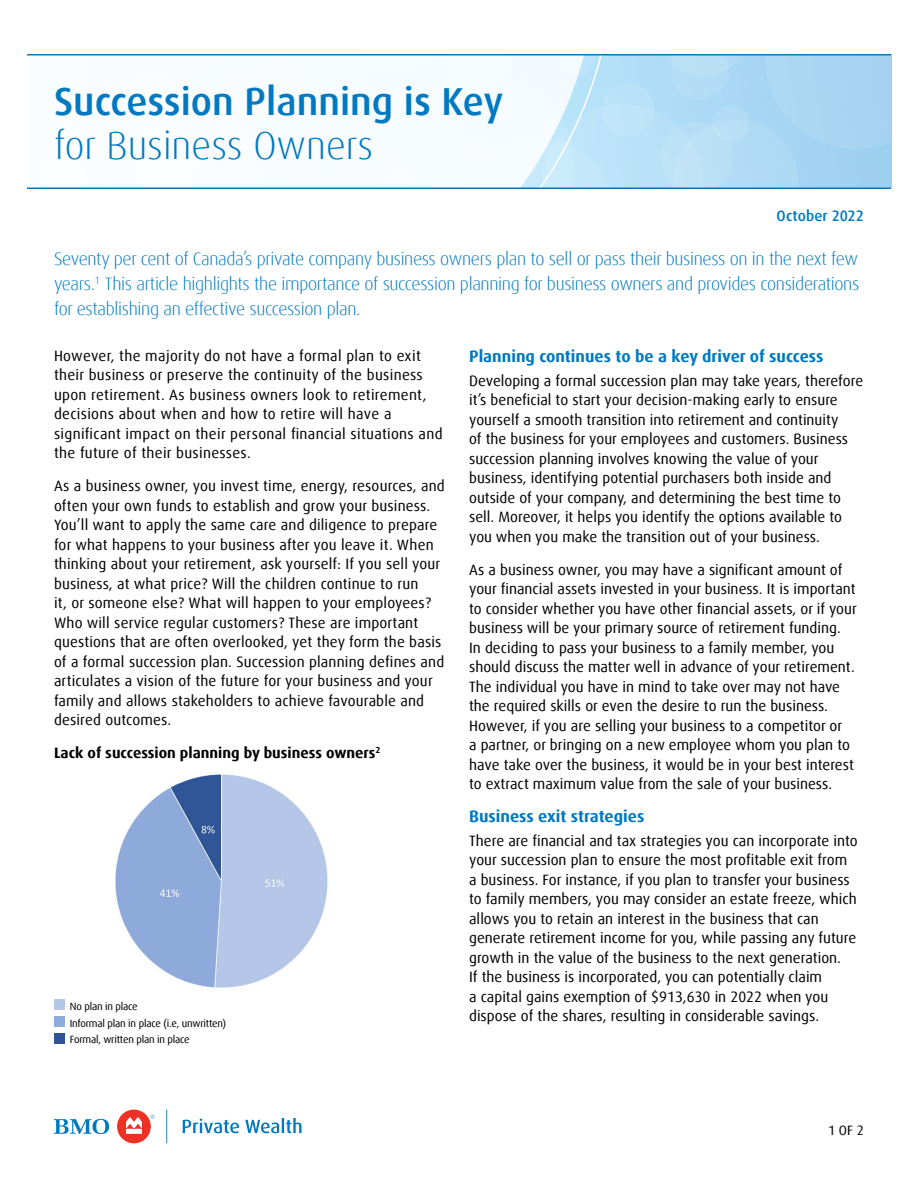
<style>
.page{position:relative;width:918px;height:1188px;background:#fff}
.page>*{position:absolute;margin:0;border:0;box-sizing:border-box;transform-origin:0 0}
.Headline_H1{font:500 39px "Dax Offc Pro";color:#0079c1}
.Headline_H1-2{font:300 39px "Dax Offc Pro";color:#0079c1}
.Intro_Copy_Blue_copy{font:300 18px/24.8px "Dax Offc Pro";letter-spacing:-.02em;color:#0079c1;text-align:justify}
.t1{font:700 16.5px "Dax Offc Pro";color:#0079c1}
.Body_Copy_copy{font:15px/19.5px "Dax Offc Pro";color:#000}
.Body_Copy_copy-2{font:15px/19.5px "Dax Offc Pro";letter-spacing:.02em;color:#000}
.Body_Copy_copy-3{font:700 15px "Dax Offc Pro";color:#000}
.Entity_and_Date_P{font:500 15px "Dax Offc Pro";letter-spacing:.005em;color:#0079c1}
.t2{font:13.5px "Dax Offc Pro";color:#000}
.t3{font:10.5px/16.6px "Dax Offc Pro";letter-spacing:-.02em;color:#000}
</style>
<div class="page">
<svg style="left:614px;top:56px;width:277px;height:132px;background:#aed9f3"></svg>
<svg style="left:27px;top:56px;width:587px;height:132px"></svg>
<hr style="left:27px;top:54px;width:864px;height:2px;background:#0079c1">
<hr style="left:27px;top:188px;width:864px;height:1px;background:#0079c1">
<div style="left:117px;top:1110px;width:34px;height:33px;background:#ee3124;border-radius:50%"></div>
<svg style="left:126px;top:1117px;width:16px;height:17px"></svg>
<svg style="left:183px;top:1119px;width:56px;height:14px"></svg>
<svg style="left:245px;top:1118px;width:57px;height:15px"></svg>
<svg style="left:54px;top:1119px;width:55px;height:15px"></svg>
<svg style="left:151px;top:1115px;width:4px;height:4px"></svg>
<svg style="left:166px;top:1110px;width:1px;height:33px"></svg>
<img style="left:115px;top:774px;width:213px;height:214px">
<div style="left:54px;top:999px;width:11px;height:11px;background:#b4c7e7"></div>
<div style="left:54px;top:1016px;width:11px;height:11px;background:#8faadc"></div>
<div style="left:54px;top:1033px;width:11px;height:10px;background:#2f5597"></div>
<h1 class="Headline_H1" style="left:54px;top:76px;width:451px">Succession Planning is Key</h1>
<h1 class="Headline_H1-2" style="left:54px;top:120px;width:321px">for Business Owners</h1>
<p class="Entity_and_Date_P" style="left:777px;top:206px;width:89px">October 2022</p>
<p class="Intro_Copy_Blue_copy" style="left:54px;top:247px;width:807px">Seventy per cent of Canada’s private company business owners plan to sell or pass their business on in the next few years.<sup>1</sup> This article highlights the importance of succession planning for business owners and provides considerations for establishing an effective succession plan.</p>
<p class="Body_Copy_copy-2" style="left:54px;top:346px;width:390px">However, the majority do not have a formal plan to exit their business or preserve the continuity of the business upon retirement. As business owners look to retirement, decisions about when and how to retire will have a significant impact on their personal financial situations and the future of their businesses.</p>
<p class="Body_Copy_copy" style="left:54px;top:476px;width:392px">As a business owner, you invest time, energy, resources, and often your own funds to establish and grow your business.<br>You’ll want to apply the same care and diligence to prepare for what happens to your business after you leave it. When thinking about your retirement, ask yourself: If you sell your business, at what price? Will the children continue to run<br>it, or someone else? What will happen to your employees?<br>Who will service regular customers? These are important questions that are often overlooked, yet they form the basis of a formal succession plan. Succession planning defines and articulates a vision of the future for your business and your family and allows stakeholders to achieve favourable and desired outcomes.</p>
<p class="Body_Copy_copy-3" style="left:54px;top:743px;width:328px">Lack of succession planning by business owners<sup>2</sup></p>
<h2 class="t1" style="left:469px;top:345px;width:356px">Planning continues to be a key driver of success</h2>
<p class="Body_Copy_copy" style="left:469px;top:371px;width:396px">Developing a formal succession plan may take years, therefore it’s beneficial to start your decision-making early to ensure yourself a smooth transition into retirement and continuity<br>of the business for your employees and customers. Business succession planning involves knowing the value of your business, identifying potential purchasers both inside and outside of your company, and determining the best time to sell. Moreover, it helps you identify the options available to you when you make the transition out of your business.</p>
<p class="Body_Copy_copy" style="left:469px;top:560px;width:389px">As a business owner, you may have a significant amount of your financial assets invested in your business. It is important to consider whether you have other financial assets, or if your business will be your primary source of retirement funding.<br>In deciding to pass your business to a family member, you should discuss the matter well in advance of your retirement.<br>The individual you have in mind to take over may not have the required skills or even the desire to run the business.<br>However, if you are selling your business to a competitor or<br>a partner, or bringing on a new employee whom you plan to have take over the business, it would be in your best interest to extract maximum value from the sale of your business.</p>
<h2 class="t1" style="left:469px;top:806px;width:177px">Business exit strategies</h2>
<p class="Body_Copy_copy" style="left:469px;top:831px;width:390px">There are financial and tax strategies you can incorporate into your succession plan to ensure the most profitable exit from a business. For instance, if you plan to transfer your business to family members, you may consider an estate freeze, which allows you to retain an interest in the business that can generate retirement income for you, while passing any future growth in the value of the business to the next generation.<br>If the business is incorporated, you can potentially claim<br>a capital gains exemption of $913,630 in 2022 when you dispose of the shares, resulting in considerable savings.</p>
<p class="t3" style="left:70px;top:998px;width:158px">No plan in place<br>Informal plan in place (i.e, unwritten)<br>Formal, written plan in place</p>
<p class="t2" style="left:828px;top:1121px;width:37px">1 OF 2</p>
</div>
